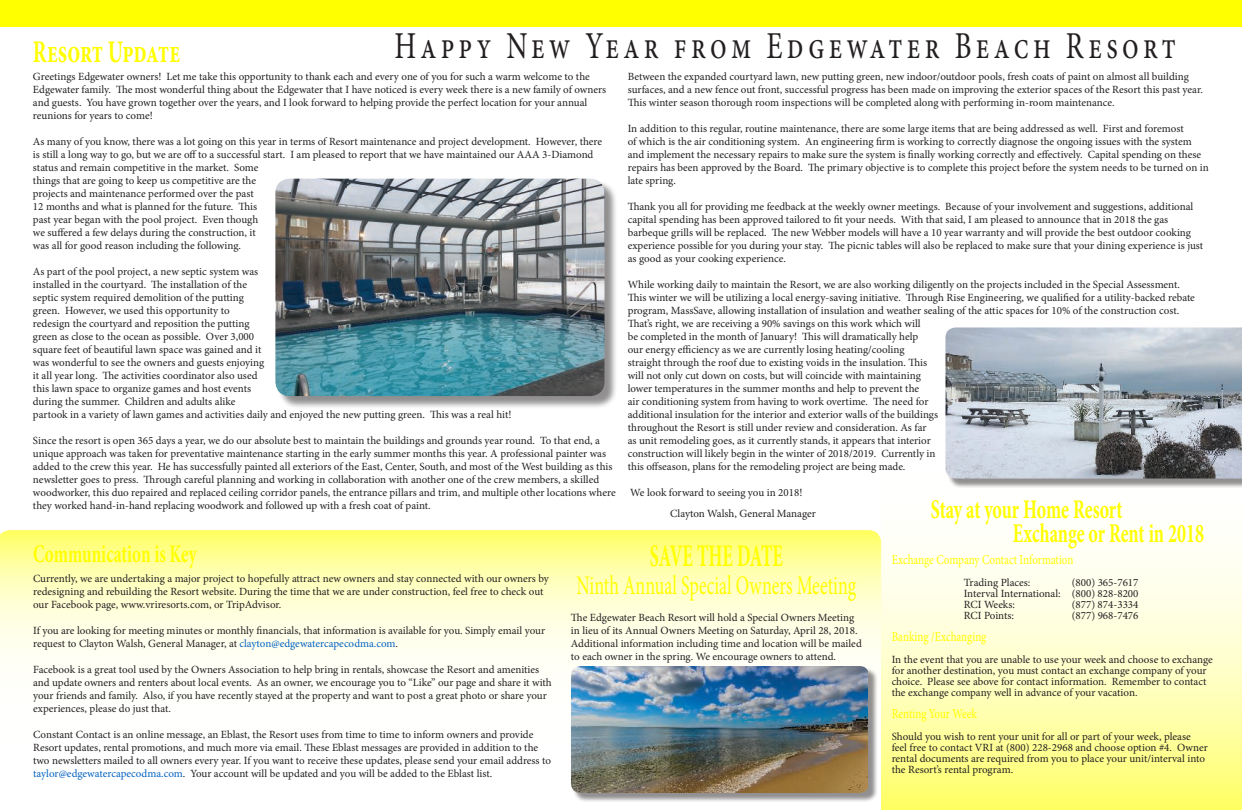
<style>
.page{position:relative;width:1242px;height:810px;background:#fff}
.page>*{position:absolute;margin:0;border:0;box-sizing:border-box;transform-origin:0 0}
.t1{font:38px "Minion Pro";letter-spacing:.15em;color:#231f20;scale:.75 1}
.t2{font:700 31.5px "Minion Pro";letter-spacing:-.005em;color:#ff0;scale:.67 1}
.t3{font:700 31.5px "Minion Pro";letter-spacing:-.005em;color:#ff0;scale:.57 1}
.t4{font:700 27px/24px "Minion Pro";letter-spacing:-.005em;color:#ff0;scale:.67 1}
.t5{font:27px "Minion Pro";letter-spacing:-.005em;color:#ff0;scale:.67 1}
.t6{font:700 25.5px "Minion Pro";color:#ff0;scale:.67 1}
.t7{font:13.8px "Minion Pro";color:#ff0;scale:.8 1}
.t8{font:11px/13px "Minion Pro";color:#231f20}
.s1{color:#0563c1}
</style>
<div class="page">
<svg style="left:881px;top:541px;width:361px;height:269px;background:#ffffbd"></svg>
<svg style="left:0;top:530px;width:881px;height:158px"></svg>
<div style="left:0;top:0;width:1242px;height:27px;background:#ff0"></div>
<div style="left:277px;top:181px;width:341px;height:229px;background:#231f20;opacity:.5"></div>
<img style="left:275px;top:179px;width:330px;height:217px">
<div style="left:947px;top:329px;width:295px;height:159px;background:#231f20;opacity:.5"></div>
<img style="left:945px;top:327px;width:297px;height:152px">
<div style="left:572px;top:667px;width:305px;height:135px;background:#231f20;opacity:.5"></div>
<img style="left:571px;top:666px;width:297px;height:127px">
<h2 class="t2" style="left:33px;top:39px;width:221px">Resort Update</h2>
<h1 class="t1" style="left:394px;top:31px;width:1044px">Happy New Year from Edgewater Beach Resort</h1>
<p class="t8" style="left:33px;top:71px;width:575px">Greetings Edgewater owners! Let me take this opportunity to thank each and every one of you for such a warm welcome to the Edgewater family. The most wonderful thing about the Edgewater that I have noticed is every week there is a new family of owners and guests. You have grown together over the years, and I look forward to helping provide the perfect location for your annual reunions for years to come!</p>
<p class="t8" style="left:33px;top:136px;width:571px">As many of you know, there was a lot going on this year in terms of Resort maintenance and project development. However, there is still a long way to go, but we are off to a successful start. I am pleased to report that we have maintained our AAA 3-Diamond status and remain competitive in the market. Some<br>things that are going to keep us competitive are the<br>projects and maintenance performed over the past<br>12 months and what is planned for the future. This<br>past year began with the pool project. Even though<br>we suffered a few delays during the construction, it<br>was all for good reason including the following.</p>
<p class="t8" style="left:33px;top:266px;width:480px">As part of the pool project, a new septic system was<br>installed in the courtyard. The installation of the<br>septic system required demolition of the putting<br>green. However, we used this opportunity to<br>redesign the courtyard and reposition the putting<br>green as close to the ocean as possible. Over 3,000<br>square feet of beautiful lawn space was gained and it<br>was wonderful to see the owners and guests enjoying<br>it all year long. The activities coordinator also used<br>this lawn space to organize games and host events<br>during the summer. Children and adults alike<br>partook in a variety of lawn games and activities daily and enjoyed the new putting green. This was a real hit!</p>
<p class="t8" style="left:33px;top:435px;width:584px">Since the resort is open 365 days a year, we do our absolute best to maintain the buildings and grounds year round. To that end, a unique approach was taken for preventative maintenance starting in the early summer months this year. A professional painter was added to the crew this year. He has successfully painted all exteriors of the East, Center, South, and most of the West building as this newsletter goes to press. Through careful planning and working in collaboration with another one of the crew members, a skilled woodworker, this duo repaired and replaced ceiling corridor panels, the entrance pillars and trim, and multiple other locations where they worked hand-in-hand replacing woodwork and followed up with a fresh coat of paint.</p>
<p class="t8" style="left:628px;top:71px;width:577px">Between the expanded courtyard lawn, new putting green, new indoor/outdoor pools, fresh coats of paint on almost all building surfaces, and a new fence out front, successful progress has been made on improving the exterior spaces of the Resort this past year.<br>This winter season thorough room inspections will be completed along with performing in-room maintenance.</p>
<p class="t8" style="left:628px;top:123px;width:583px">In addition to this regular, routine maintenance, there are some large items that are being addressed as well. First and foremost<br>of which is the air conditioning system. An engineering firm is working to correctly diagnose the ongoing issues with the system and implement the necessary repairs to make sure the system is finally working correctly and effectively. Capital spending on these repairs has been approved by the Board. The primary objective is to complete this project before the system needs to be turned on in late spring.</p>
<p class="t8" style="left:628px;top:201px;width:577px">Thank you all for providing me feedback at the weekly owner meetings. Because of your involvement and suggestions, additional capital spending has been approved tailored to fit your needs. With that said, I am pleased to announce that in 2018 the gas barbeque grills will be replaced. The new Webber models will have a 10 year warranty and will provide the best outdoor cooking experience possible for you during your stay. The picnic tables will also be replaced to make sure that your dining experience is just as good as your cooking experience.</p>
<p class="t8" style="left:628px;top:279px;width:569px">While working daily to maintain the Resort, we are also working diligently on the projects included in the Special Assessment.<br>This winter we will be utilizing a local energy-saving initiative. Through Rise Engineering, we qualified for a utility-backed rebate program, MassSave, allowing installation of insulation and weather sealing of the attic spaces for 10% of the construction cost.<br>That’s right, we are receiving a 90% savings on this work which will<br>be completed in the month of January! This will dramatically help<br>our energy efficiency as we are currently losing heating/cooling<br>straight through the roof due to existing voids in the insulation. This<br>will not only cut down on costs, but will coincide with maintaining<br>lower temperatures in the summer months and help to prevent the<br>air conditioning system from having to work overtime. The need for<br>additional insulation for the interior and exterior walls of the buildings<br>throughout the Resort is still under review and consideration. As far<br>as unit remodeling goes, as it currently stands, it appears that interior<br>construction will likely begin in the winter of 2018/2019. Currently in<br>this offseason, plans for the remodeling project are being made.</p>
<p class="t8" style="left:670px;top:483px;width:147px;line-height:21px;text-indent:-40px">We look forward to seeing you in 2018!<br>Clayton Walsh, General Manager</p>
<h3 class="t4" style="left:1013px;top:500px;width:287px;text-indent:-82px">Stay at your Home Resort<br>Exchange or Rent in 2018</h3>
<p class="t7" style="left:892px;top:555px;width:229px">Exchange Company Contact Information</p>
<p class="t8" style="left:964px;top:577px;width:68px">Trading Places:</p>
<h2 class="t3" style="left:650px;top:543px;width:236px">SAVE THE DATE</h2>
<h3 class="t5" style="left:577px;top:575px;width:419px">Ninth Annual Special Owners Meeting</h3>
<p class="t8" style="left:571px;top:612px;width:292px">The Edgewater Beach Resort will hold a Special Owners Meeting in lieu of its Annual Owners Meeting on Saturday, April 28, 2018.<br>Additional information including time and location will be mailed to each owner in the spring. We encourage owners to attend.</p>
<h3 class="t6" style="left:33px;top:544px;width:246px">Communication is Key</h3>
<p class="t8" style="left:33px;top:573px;width:518px">Currently, we are undertaking a major project to hopefully attract new owners and stay connected with our owners by redesigning and rebuilding the Resort website. During the time that we are under construction, feel free to check out our Facebook page, www.vriresorts.com, or TripAdvisor.</p>
<p class="t8" style="left:33px;top:625px;width:513px">If you are looking for meeting minutes or monthly financials, that information is available for you. Simply email your request to Clayton Walsh, General Manager, at <span class="s1">clayton@edgewatercapecodma.com</span>.</p>
<p class="t8" style="left:33px;top:664px;width:520px">Facebook is a great tool used by the Owners Association to help bring in rentals, showcase the Resort and amenities and update owners and renters about local events. As an owner, we encourage you to “Like” our page and share it with your friends and family. Also, if you have recently stayed at the property and want to post a great photo or share your experiences, please do just that.</p>
<p class="t8" style="left:33px;top:729px;width:519px">Constant Contact is an online message, an Eblast, the Resort uses from time to time to inform owners and provide Resort updates, rental promotions, and much more via email. These Eblast messages are provided in addition to the two newsletters mailed to all owners every year. If you want to receive these updates, please send your email address to <span class="s1">taylor@edgewatercapecodma.com</span>. Your account will be updated and you will be added to the Eblast list.</p>
<p class="t8" style="left:964px;top:578px;width:176px;line-height:11px;text-align:justify;text-indent:108px">(800) 365-7617<br>Interval International: (800) 828-8200<br>RCI Weeks:</p>
<p class="t8" style="left:1072px;top:599px;width:68px">(877) 874-3334</p>
<p class="t8" style="left:964px;top:610px;width:52px">RCI Points:</p>
<p class="t8" style="left:1072px;top:610px;width:68px">(877) 968-7476</p>
<p class="t7" style="left:892px;top:632px;width:120px">Banking /Exchanging</p>
<p class="t8" style="left:892px;top:655px;width:323px;line-height:11px">In the event that you are unable to use your week and choose to exchange for another destination, you must contact an exchange company of your choice. Please see above for contact information. Remember to contact the exchange company well in advance of your vacation.</p>
<p class="t7" style="left:892px;top:709px;width:108px">Renting Your Week</p>
<p class="t8" style="left:892px;top:732px;width:318px;line-height:11px">Should you wish to rent your unit for all or part of your week, please feel free to contact VRI at (800) 228-2968 and choose option #4. Owner rental documents are required from you to place your unit/interval into the Resort’s rental program.</p>
</div>
